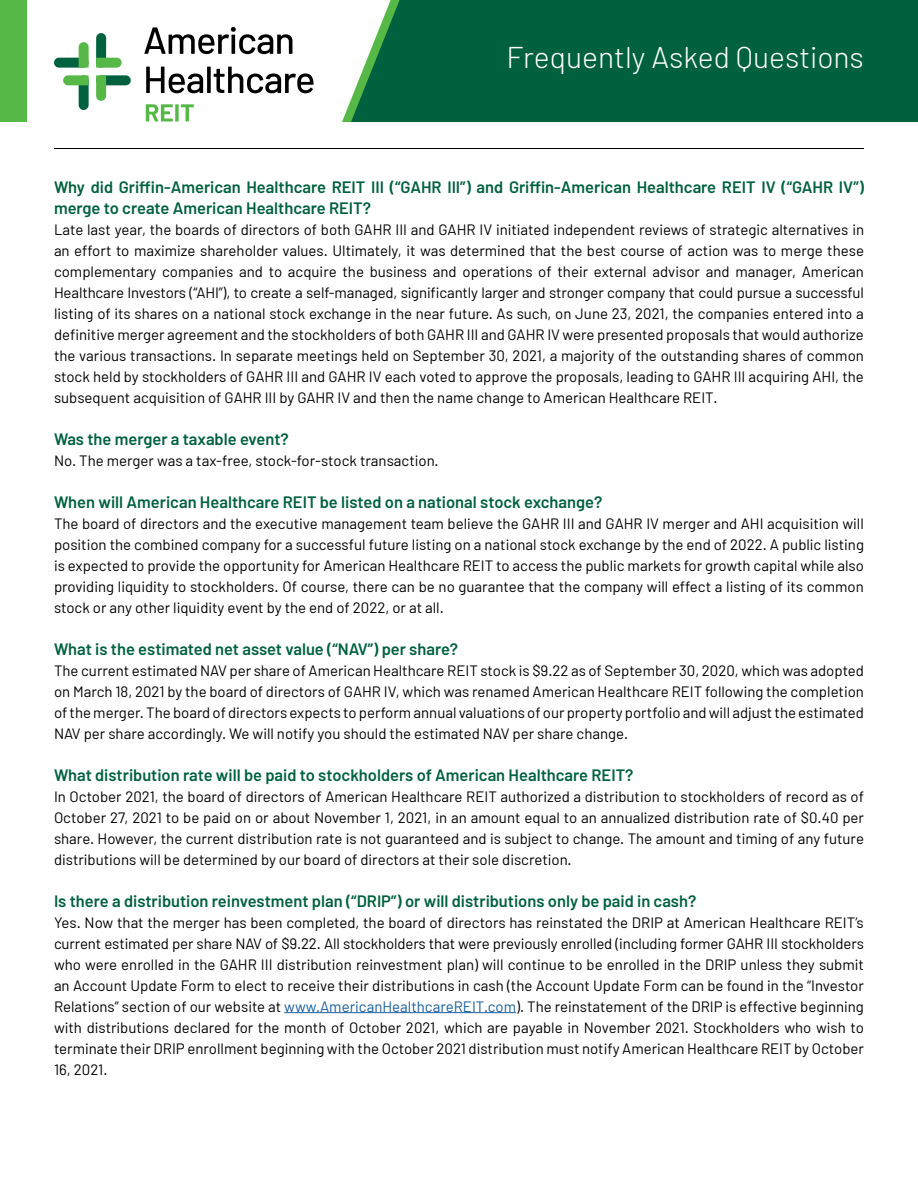
<style>
.page{position:relative;width:918px;height:1188px;background:#fff}
.page>*{position:absolute;margin:0;border:0;box-sizing:border-box;transform-origin:0 0}
.t1{font:300 30px "Barlow";color:#fff}
.t2{font:600 16.5px/21px "Barlow";color:#00613f}
.t3{font:15px/21px "Barlow";color:#000;text-align:justify}
.s1{color:#175d9e}
</style>
<div class="page">
<div style="left:351px;top:0;width:567px;height:122px;background:#00613f"></div>
<div style="left:0;top:0;width:27px;height:122px;background:#56b947"></div>
<hr style="left:284px;top:1012px;width:232px;height:1px;background:#175d9e">
<svg style="left:144px;top:27px;width:148px;height:27px"></svg>
<svg style="left:146px;top:67px;width:168px;height:26px"></svg>
<svg style="left:146px;top:104px;width:27px;height:17px"></svg>
<svg style="left:175px;top:104px;width:4px;height:17px"></svg>
<svg style="left:181px;top:104px;width:13px;height:17px"></svg>
<div style="left:96px;top:75px;width:35px;height:10px;background:#00613f;border-radius:5px"></div>
<div style="left:96px;top:33px;width:10px;height:35px;background:#00613f;border-radius:5px"></div>
<svg style="left:96px;top:58px;width:26px;height:10px"></svg>
<svg style="left:96px;top:75px;width:10px;height:26px"></svg>
<div style="left:79px;top:75px;width:10px;height:35px;background:#00613f;border-radius:5px"></div>
<svg style="left:63px;top:75px;width:26px;height:10px"></svg>
<div style="left:54px;top:58px;width:35px;height:10px;background:#00613f;border-radius:5px"></div>
<svg style="left:79px;top:42px;width:10px;height:26px"></svg>
<hr style="left:54px;top:148px;width:810px;height:1px;background:#000">
<h1 class="t1" style="left:506px;top:38px;width:359px">Frequently Asked Questions</h1>
<p class="t2" style="left:54px;top:176px;width:812px">Why did Griffin-American Healthcare REIT III (“GAHR III”) and Griffin-American Healthcare REIT IV (“GAHR IV”) merge to create American Healthcare REIT?</p>
<p class="t3" style="left:54px;top:218px;width:812px">Late last year, the boards of directors of both GAHR III and GAHR IV initiated independent reviews of strategic alternatives in an effort to maximize shareholder values. Ultimately, it was determined that the best course of action was to merge these complementary companies and to acquire the business and operations of their external advisor and manager, American Healthcare Investors (“AHI”), to create a self-managed, significantly larger and stronger company that could pursue a successful listing of its shares on a national stock exchange in the near future. As such, on June 23, 2021, the companies entered into a definitive merger agreement and the stockholders of both GAHR III and GAHR IV were presented proposals that would authorize the various transactions. In separate meetings held on September 30, 2021, a majority of the outstanding shares of common stock held by stockholders of GAHR III and GAHR IV each voted to approve the proposals, leading to GAHR III acquiring AHI, the subsequent acquisition of GAHR III by GAHR IV and then the name change to American Healthcare REIT.</p>
<p class="t2" style="left:54px;top:428px;width:236px">Was the merger a taxable event?</p>
<p class="t3" style="left:54px;top:449px;width:386px">No. The merger was a tax-free, stock-for-stock transaction.</p>
<p class="t2" style="left:54px;top:491px;width:550px">When will American Healthcare REIT be listed on a national stock exchange?</p>
<p class="t3" style="left:54px;top:512px;width:812px">The board of directors and the executive management team believe the GAHR III and GAHR IV merger and AHI acquisition will position the combined company for a successful future listing on a national stock exchange by the end of 2022. A public listing is expected to provide the opportunity for American Healthcare REIT to access the public markets for growth capital while also providing liquidity to stockholders. Of course, there can be no guarantee that the company will effect a listing of its common stock or any other liquidity event by the end of 2022, or at all.</p>
<p class="t2" style="left:54px;top:638px;width:406px">What is the estimated net asset value (“NAV”) per share?</p>
<p class="t3" style="left:54px;top:659px;width:812px">The current estimated NAV per share of American Healthcare REIT stock is $9.22 as of September 30, 2020, which was adopted on March 18, 2021 by the board of directors of GAHR IV, which was renamed American Healthcare REIT following the completion of the merger. The board of directors expects to perform annual valuations of our property portfolio and will adjust the estimated NAV per share accordingly. We will notify you should the estimated NAV per share change.</p>
<p class="t2" style="left:54px;top:764px;width:581px">What distribution rate will be paid to stockholders of American Healthcare REIT?</p>
<p class="t3" style="left:54px;top:785px;width:812px">In October 2021, the board of directors of American Healthcare REIT authorized a distribution to stockholders of record as of October 27, 2021 to be paid on or about November 1, 2021, in an amount equal to an annualized distribution rate of $0.40 per share. However, the current distribution rate is not guaranteed and is subject to change. The amount and timing of any future distributions will be determined by our board of directors at their sole discretion.</p>
<p class="t2" style="left:54px;top:890px;width:644px">Is there a distribution reinvestment plan (“DRIP”) or will distributions only be paid in cash?</p>
<p class="t3" style="left:54px;top:911px;width:812px">Yes. Now that the merger has been completed, the board of directors has reinstated the DRIP at American Healthcare REIT’s current estimated per share NAV of $9.22. All stockholders that were previously enrolled (including former GAHR III stockholders who were enrolled in the GAHR III distribution reinvestment plan) will continue to be enrolled in the DRIP unless they submit an Account Update Form to elect to receive their distributions in cash (the Account Update Form can be found in the “Investor Relations” section of our website at <span class="s1">www.AmericanHealthcareREIT.com</span>). The reinstatement of the DRIP is effective beginning with distributions declared for the month of October 2021, which are payable in November 2021. Stockholders who wish to terminate their DRIP enrollment beginning with the October 2021 distribution must notify American Healthcare REIT by October 16, 2021.</p>
</div>
